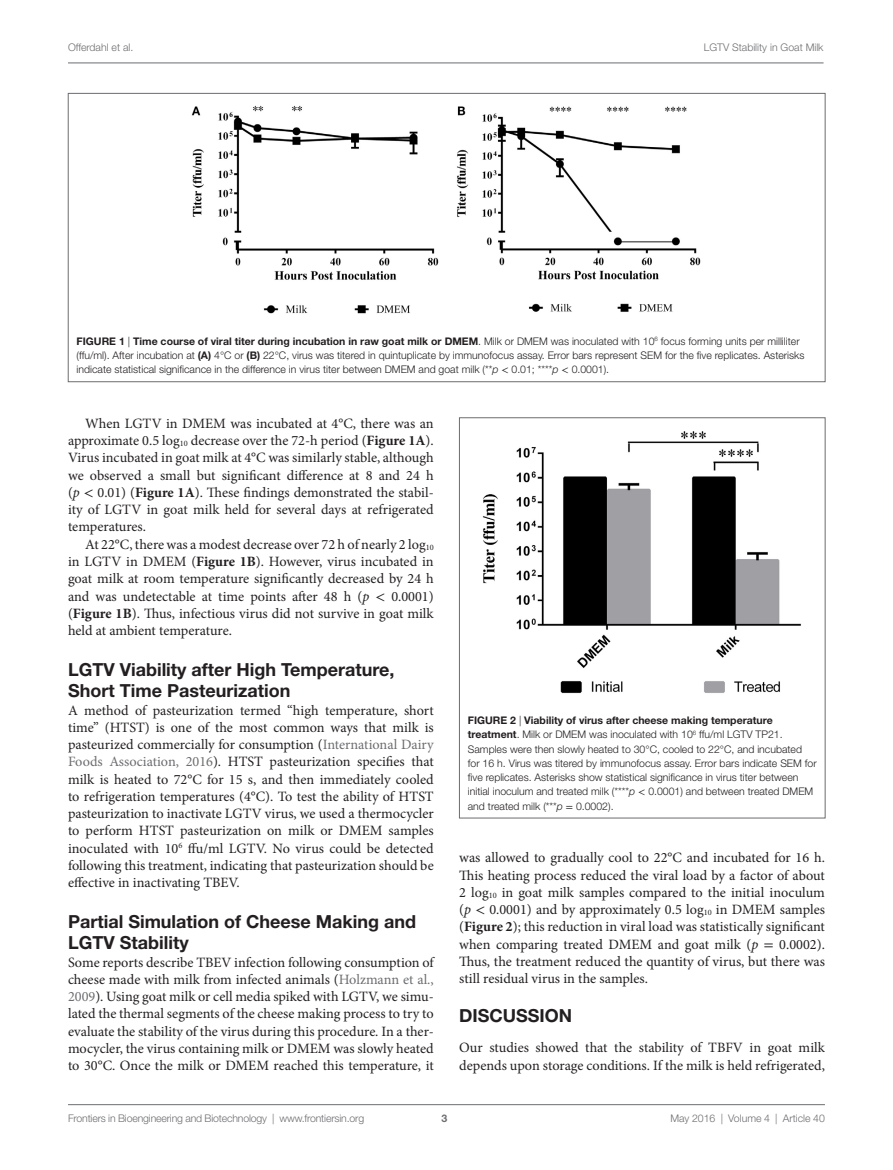
<style>
.page{position:relative;width:893px;height:1170px;background:#fff}
.page>*{position:absolute;margin:0;border:0;box-sizing:border-box;transform-origin:0 0}
.t1{font:700 18px/21px "Helvetica Neue LT Std";color:#231f20}
.t2{font:14.25px/17.2px "Minion Pro";color:#231f20;text-align:justify}
.t3{font:300 10.5px/14.2px "Helvetica Neue LT Std";color:#231f20}
.t4{font:300 10.5px "Helvetica Neue LT Std";letter-spacing:-.015em;color:#6c6d70}
.t5{font:700 10.5px "Helvetica Neue LT Std";color:#6c6d70}
.s1{font-weight:700}
.s2{font-style:italic}
.s3{font-family:"STIX General";font-weight:400}
.s4{font-family:"STIX General"}
.s5{color:#6c6d70}
</style>
<div class="page">
<img style="left:192px;top:105px;width:509px;height:209px">
<img style="left:482px;top:431px;width:319px;height:263px">
<div style="left:459px;top:417px;width:366px;height:401px;border:1px solid #6c6d70"></div>
<hr style="left:68px;top:1104px;width:757px;height:1px;background:#6c6d70">
<hr style="left:68px;top:63px;width:756px;height:1px;background:#6c6d70">
<p class="t4" style="left:68px;top:41px;width:67px">Offerdahl et al.</p>
<p class="t4" style="left:704px;top:41px;width:121px">LGTV Stability in Goat Milk</p>
<p class="t3" style="left:77px;top:333px;width:729px"><span class="s1">FIG URE 1</span> | <span class="s1">Time course of viral titer during incubation in raw goat milk or DMEM</span>. Milk or DMEM was inoculated with 10<sup>6</sup> focus forming units per milliliter (ffu/ml). After incubation at <span class="s1">(A)</span> 4°C or <span class="s1">(B)</span> 22°C, virus was titered in quintuplicate by immunofocus assay. Error bars represent SEM for the five replicates. Asterisks indicate statistical significance in the difference in virus titer between DMEM and goat milk (**<span class="s2">p</span> <span class="s3">&lt;</span> 0.01; ****<span class="s2">p</span> <span class="s3">&lt;</span> 0.0001).</p>
<p class="t2" style="left:68px;top:415px;width:367px;text-indent:17px">When LGTV in DMEM was incubated at 4°C, there was an approximate 0.5 log<sub>10</sub> decrease over the 72-h period (<span class="s1">Figure 1A</span>).<br>Virus incubated in goat milk at 4°C was similarly stable, although we observed a small but significant difference at 8 and 24 h (<span class="s2">p</span> <span class="s4">&lt;</span> 0.01) (<span class="s1">Figure 1A</span>). These findings demonstrated the stabil&shy;ity of LGTV in goat milk held for several days at refrigerated temperatures.</p>
<p class="t2" style="left:68px;top:535px;width:367px;text-indent:17px">At 22°C, there was a modest decrease over 72 h of nearly 2 log<sub>10 </sub>in LGTV in DMEM (<span class="s1">Figure 1B</span>). However, virus incubated in goat milk at room temperature significantly decreased by 24 h and was undetectable at time points after 48 h (<span class="s2">p</span> <span class="s4">&lt;</span> 0.0001) (<span class="s1">Figure 1B</span>). Thus, infectious virus did not survive in goat milk held at ambient temperature.</p>
<p class="t1" style="left:68px;top:659px;width:328px">LGTV Viability after High Temperature,<br>Short Time Pasteurization</p>
<p class="t2" style="left:68px;top:701px;width:367px">A method of pasteurization termed “high temperature, short time” (HTST) is one of the most common ways that milk is pasteurized commercially for consumption (<span class="s5">International Dairy Foods Association, 2016</span>). HTST pasteurization specifies that milk is heated to 72°C for 15 s, and then immediately cooled to refrigeration temperatures (4°C). To test the ability of HTST pasteurization to inactivate LGTV virus, we used a thermocycler to perform HTST pasteurization on milk or DMEM samples inoculated with 10<sup>6</sup> ffu/ml LGTV. No virus could be detected following this treatment, indicating that pasteurization should be effective in inactivating TBEV.</p>
<p class="t1" style="left:68px;top:910px;width:350px">Partial Simulation of Cheese Making and<br>LGTV Stability</p>
<p class="t2" style="left:68px;top:953px;width:367px">Some reports describe TBEV infection following consumption of cheese made with milk from infected animals (<span class="s5">Holzmann et al., 2009</span>). Using goat milk or cell media spiked with LGTV, we simu&shy;lated the thermal segments of the cheese making process to try to evaluate the stability of the virus during this procedure. In a ther&shy;mocycler, the virus containing milk or DMEM was slowly heated to 30°C. Once the milk or DMEM reached this temperature, it</p>
<p class="t3" style="left:468px;top:713px;width:350px"><span class="s1">FIG URE 2</span> | <span class="s1">Viability of virus after cheese making temperature treatment</span>. Milk or DMEM was inoculated with 10<sup>6</sup> ffu/ml LGTV TP21.<br>Samples were then slowly heated to 30°C, cooled to 22°C, and incubated<br>for 16 h. Virus was titered by immunofocus assay. Error bars indicate SEM for five replicates. Asterisks show statistical significance in virus titer between initial inoculum and treated milk (****<span class="s2">p</span> <span class="s3">&lt;</span> 0.0001) and between treated DMEM and treated milk (***<span class="s2">p</span> <span class="s3">=</span> 0.0002).</p>
<p class="t2" style="left:459px;top:849px;width:367px">was allowed to gradually cool to 22°C and incubated for 16 h.<br>This heating process reduced the viral load by a factor of about 2 log<sub>10</sub> in goat milk samples compared to the initial inoculum (<span class="s2">p</span> <span class="s4">&lt;</span> 0.0001) and by approximately 0.5 log<sub>10</sub> in DMEM samples (<span class="s1">Figure 2</span>); this reduction in viral load was statistically significant when comparing treated DMEM and goat milk (<span class="s2">p</span> <span class="s4">=</span> 0.0002).<br>Thus, the treatment reduced the quantity of virus, but there was still residual virus in the samples.</p>
<p class="t1" style="left:459px;top:1004px;width:112px">DISCUSSION</p>
<p class="t2" style="left:459px;top:1039px;width:367px">Our studies showed that the stability of TBFV in goat milk depends upon storage conditions. If the milk is held refrigerated,</p>
<p class="t4" style="left:68px;top:1111px;width:298px">Frontiers in Bioengineering and Biotechnology | www.frontiersin.org</p>
<p class="t4" style="left:670px;top:1111px;width:156px">May 2016 | Volume 4 | Article 40</p>
<p class="t5" style="left:441px;top:1111px;width:7px">3</p>
</div>
